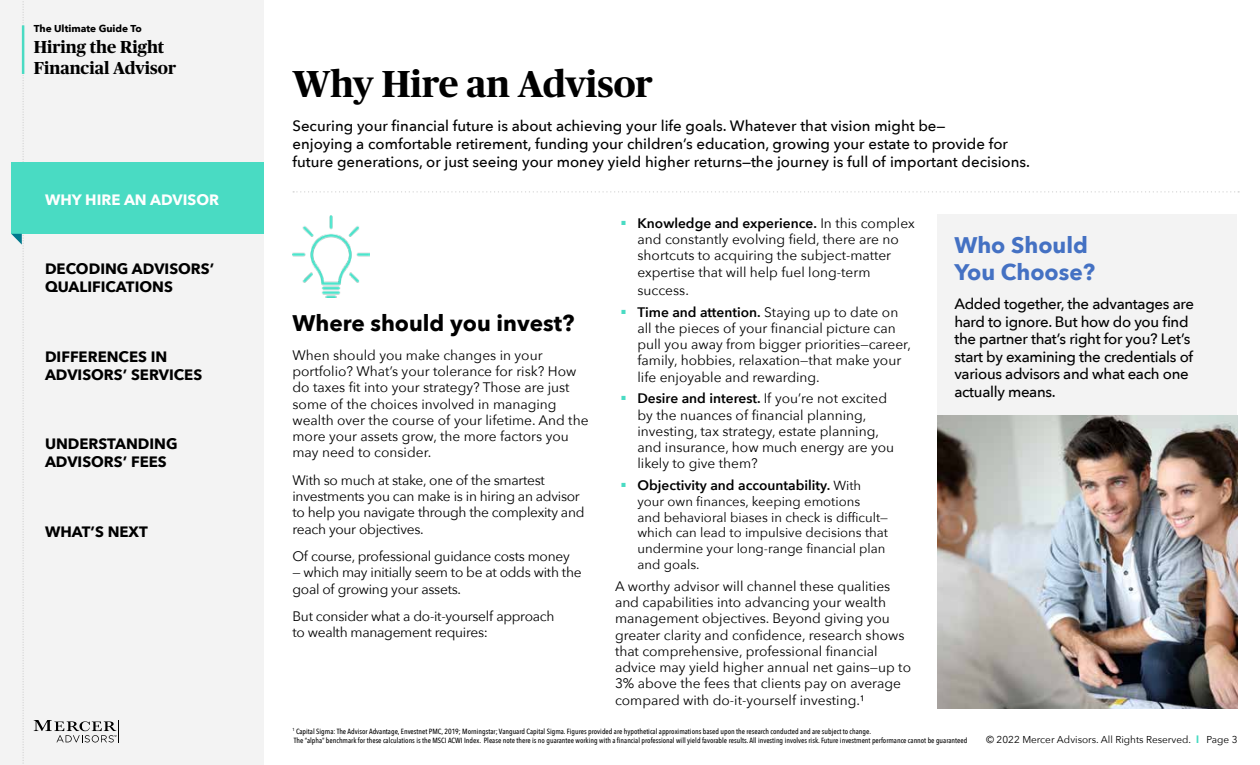
<style>
.page{position:relative;width:1260px;height:765px;background:#fff}
.page>*{position:absolute;margin:0;border:0;box-sizing:border-box;transform-origin:0 0}
.t1{font:700 37.5px "Publico";color:#000}
.t2{font:700 22.5px "Avenir Next";color:#000}
.t3{font:700 22.5px/27px "Avenir Next";color:#4471c3}
.t4{font:700 17.38px/20.8px "Publico";color:#000}
.t5{font:500 15px/18px "Avenir Next";color:#000}
.t6{font:500 15px/17.5px "Avenir Next";letter-spacing:-.02em;color:#000}
.t7{font:700 15px/18px "Avenir Next";color:#000}
.t8{font:700 15px "Avenir Next";color:#fff}
.t9{font:13.75px/16.2px "Avenir Next";color:#000}
.t10{font:13.75px/16.2px "Avenir Next";letter-spacing:-.02em;color:#000}
.t11{font:600 13.75px "Avenir Next";color:#000}
.t12{font:13.12px/15.8px "Avenir Next";color:#000}
.t13{font:10px "Avenir Next";color:#000}
.t14{font:700 10px "Avenir Next";color:#000}
.t15{font:500 7.5px/9px "Avenir Next Condensed";color:#000}
.s1{font-weight:600}
.s2{font-weight:400;font-size:13.12px}
.s3{font-weight:700;color:#49dbc3}
</style>
<div class="page">
<div style="left:0;top:0;width:264px;height:765px;background:#f3f3f3"></div>
<svg style="left:293px;top:191px;width:946px;height:1px"></svg>
<div style="left:11px;top:162px;width:253px;height:72px;background:#49dbc3"></div>
<svg style="left:11px;top:1px;width:13px;height:763px"></svg>
<div style="left:938px;top:214px;width:300px;height:228px;background:#f3f3f3"></div>
<img style="left:938px;top:416px;width:300px;height:293px">
<div style="left:0;top:287px;width:270px;height:60px;background:#f3f3f3"></div>
<div style="left:0;top:374px;width:270px;height:59px;background:#f3f3f3"></div>
<div style="left:0;top:465px;width:270px;height:60px;background:#f3f3f3"></div>
<div style="left:0;top:544px;width:270px;height:60px;background:#f3f3f3"></div>
<div style="left:0;top:22px;width:270px;height:46px;background:#f3f3f3"></div>
<svg style="left:11px;top:716px;width:108px;height:45px"></svg>
<img style="left:292px;top:215px;width:78px;height:82px">
<p class="t14" style="left:34px;top:20px;width:110px">The Ultimate Guide To</p>
<p class="t4" style="left:34px;top:37px;width:144px">Hiring the Right<br>Financial Advisor</p>
<p class="t8" style="left:45px;top:187px;width:176px">WHY HIRE AN ADVISOR</p>
<p class="t7" style="left:45px;top:259px;width:171px">DECODING ADVISORS’<br>QUALIFICATIONS</p>
<p class="t7" style="left:45px;top:347px;width:159px">DIFFERENCES IN<br>ADVISORS’ SERVICES</p>
<p class="t7" style="left:45px;top:435px;width:134px">UNDERSTANDING<br>ADVISORS’ FEES</p>
<p class="t7" style="left:45px;top:523px;width:104px">WHAT’S NEXT</p>
<h1 class="t1" style="left:292px;top:63px;width:362px">Why Hire an Advisor</h1>
<p class="t5" style="left:292px;top:116px;width:739px">Securing your financial future is about achieving your life goals. Whatever that vision might be—<br>enjoying a comfortable retirement, funding your children’s education, growing your estate to provide for future generations, or just seeing your money yield higher returns—the journey is full of important decisions.</p>
<h2 class="t2" style="left:292px;top:304px;width:283px">Where should you invest?</h2>
<p class="t9" style="left:292px;top:346px;width:298px">When should you make changes in your portfolio? What’s your tolerance for risk? How do taxes fit into your strategy? Those are just some of the choices involved in managing wealth over the course of your lifetime. And the more your assets grow, the more factors you may need to consider.</p>
<p class="t10" style="left:292px;top:471px;width:294px">With so much at stake, one of the smartest investments you can make is in hiring an advisor to help you navigate through the complexity and reach your objectives.</p>
<p class="t10" style="left:292px;top:548px;width:279px">Of course, professional guidance costs money</p>
<p class="t10" style="left:292px;top:564px;width:291px">— which may initially seem to be at odds with the goal of growing your assets.</p>
<p class="t10" style="left:292px;top:608px;width:264px">But consider what a do-it-yourself approach to wealth management requires:</p>
<p class="t9" style="left:637px;top:214px;width:279px"><span class="s1">Knowledge and experience.</span> In this complex and constantly evolving field, there are no shortcuts to acquiring the subject-matter expertise that will help fuel long-term</p>
<p class="t9" style="left:637px;top:278px;width:262px;line-height:21.9px">success.<br><span class="s1">Time and attention.</span> Staying up to date on</p>
<p class="t9" style="left:637px;top:319px;width:275px">all the pieces of your financial picture can pull you away from bigger priorities—career, family, hobbies, relaxation—that make your life enjoyable and rewarding.</p>
<p class="t9" style="left:637px;top:390px;width:258px"><span class="s1">Desire and interest.</span> If you’re not excited by the nuances of financial planning, investing, tax strategy, estate planning, and insurance, how much energy are you likely to give them?</p>
<p class="t11" style="left:637px;top:474px;width:225px">Objectivity and accountability. <span class="s2">With</span></p>
<p class="t12" style="left:638px;top:493px;width:252px">your own finances, keeping emotions<br>and behavioral biases in check is difficult— which can lead to impulsive decisions that undermine your long-range financial plan and goals.</p>
<p class="t9" style="left:615px;top:577px;width:298px">A worthy advisor will channel these qualities and capabilities into advancing your wealth management objectives. Beyond giving you greater clarity and confidence, research shows that comprehensive, professional financial advice may yield higher annual net gains—up to 3% above the fees that clients pay on average compared with do-it-yourself investing.¹</p>
<h2 class="t3" style="left:954px;top:232px;width:142px">Who Should<br>You Choose?</h2>
<p class="t6" style="left:954px;top:295px;width:241px">Added together, the advantages are hard to ignore. But how do you find the partner that’s right for you? Let’s start by examining the credentials of various advisors and what each one actually means.</p>
<p class="t15" style="left:292px;top:726px;width:676px"><sup>1</sup> Capital Sigma: The Advisor Advantage, Envestnet PMC, 2019; Morningstar; Vanguard Capital Sigma. Figures provided are hypothetical approximations based upon the research conducted and are subject to change.<br>The “alpha” benchmark for these calculations is the MSCI ACWI Index. Please note there is no guarantee working with a financial professional will yield favorable results. All investing involves risk. Future investment performance cannot be guaranteed</p>
<p class="t13" style="left:986px;top:731px;width:253px">© 2022 Mercer Advisors. All Rights Reserved. <span class="s3">l</span> Page 3</p>
</div>
